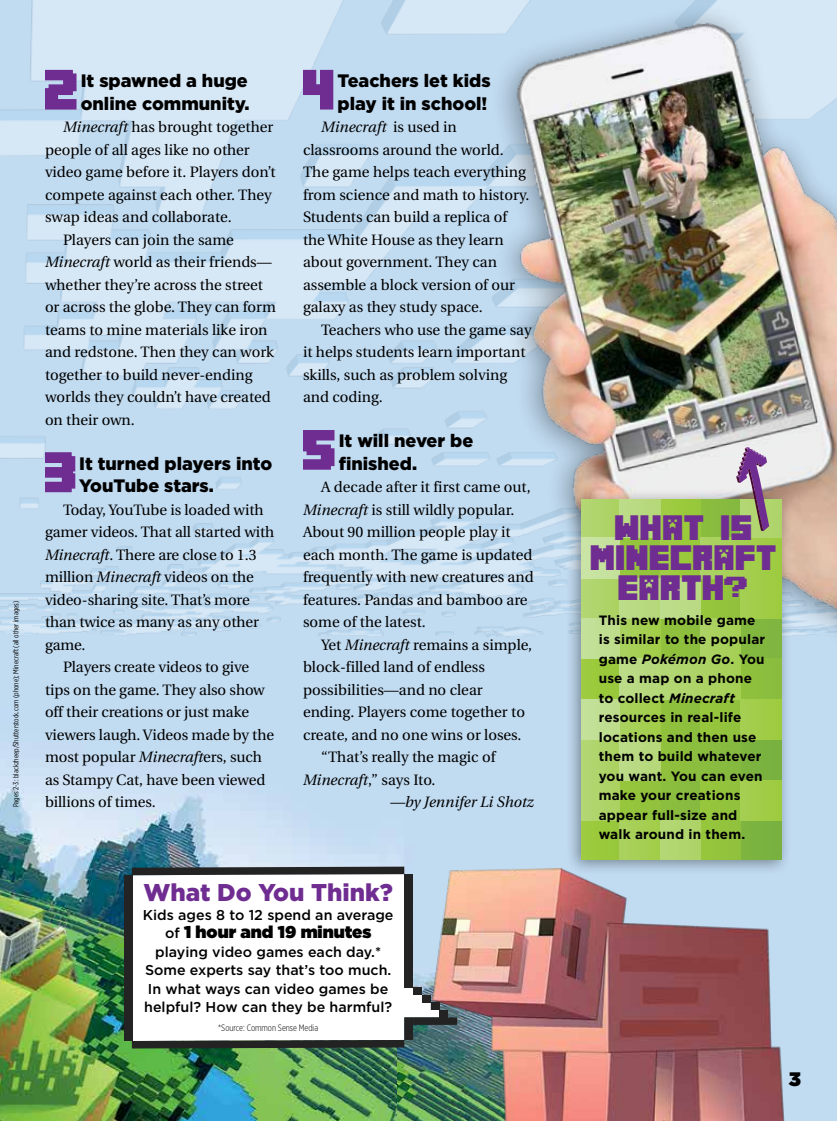
<style>
.page{position:relative;width:837px;height:1121px;background:#fff}
.page>*{position:absolute;margin:0;border:0;box-sizing:border-box;transform-origin:0 0}
.t1{font:50.55px "Minecrafter";color:#6f2c91}
.t2{font:31.5px/30px "Minecrafter";color:#6f2c91;text-align:center}
.t3{font:900 24.15px "Gotham";color:#6f2c91}
.t4{font:900 18px/22.5px "Gotham";color:#000}
.t5{font:900 17.1px "Gotham";color:#000}
.t6{font:15px/22.5px "Utopia";color:#000}
.t7{font:italic 15px "Utopia";color:#000}
.t8{font:500 14.25px/18.6px "Gotham";color:#000;text-align:center}
.t9{font:700 13.5px/19.5px "Gotham";letter-spacing:.01em;color:#000}
.t10{font:300 9.3px "Gotham X Narrow";color:#000}
.t11{font:7.5px "Gotham X Narrow";color:#000}
.s1{font-style:italic}
.s2{font-weight:500;font-size:14.25px}
.s3{font-family:"Upheaval TT BRK";font-size:40.5px}
</style>
<div class="page">
<img style="left:0;top:703px;width:433px;height:417px">
<img style="left:0;top:0;width:423px;height:703px">
<img style="left:423px;top:0;width:414px;height:873px">
<div style="left:565px;top:489px;width:226px;height:386px;background:#000;opacity:.4"></div>
<div style="left:741px;top:820px;width:40px;height:39px;background:#7bb340"></div>
<div style="left:660px;top:780px;width:41px;height:40px;background:#89bc3f"></div>
<div style="left:741px;top:739px;width:40px;height:41px;background:#7bb340"></div>
<div style="left:582px;top:820px;width:38px;height:39px;background:#9ac93b"></div>
<div style="left:620px;top:780px;width:40px;height:40px;background:#93c33c"></div>
<div style="left:660px;top:739px;width:41px;height:41px;background:#8ebf3d"></div>
<div style="left:701px;top:739px;width:40px;height:41px;background:#87ba3f"></div>
<div style="left:660px;top:699px;width:41px;height:40px;background:#8ebf3d"></div>
<div style="left:582px;top:659px;width:38px;height:40px;background:#9ac93b"></div>
<div style="left:660px;top:618px;width:41px;height:41px;background:#8ebf3d"></div>
<div style="left:741px;top:618px;width:40px;height:41px;background:#81b63f"></div>
<div style="left:620px;top:537px;width:40px;height:41px;background:#93c33c"></div>
<div style="left:701px;top:499px;width:40px;height:38px;background:#88bb3f"></div>
<div style="left:620px;top:820px;width:40px;height:39px;background:#a5cf54"></div>
<div style="left:701px;top:820px;width:40px;height:39px;background:#93c33c"></div>
<div style="left:582px;top:780px;width:38px;height:40px;background:#afd46b"></div>
<div style="left:701px;top:780px;width:40px;height:40px;background:#93c33c"></div>
<div style="left:582px;top:739px;width:38px;height:41px;background:#afd46b"></div>
<div style="left:620px;top:699px;width:40px;height:40px;background:#a5cf54"></div>
<div style="left:701px;top:699px;width:40px;height:40px;background:#93c33c"></div>
<div style="left:741px;top:659px;width:40px;height:40px;background:#8dbe3e"></div>
<div style="left:620px;top:618px;width:40px;height:41px;background:#a5cf54"></div>
<div style="left:582px;top:578px;width:38px;height:40px;background:#afd46b"></div>
<div style="left:701px;top:578px;width:40px;height:40px;background:#93c33c"></div>
<div style="left:660px;top:537px;width:41px;height:41px;background:#9bca3c"></div>
<div style="left:582px;top:499px;width:38px;height:38px;background:#afd46b"></div>
<div style="left:660px;top:499px;width:41px;height:38px;background:#9bca3c"></div>
<div style="left:660px;top:820px;width:41px;height:39px;background:#b1d56e"></div>
<div style="left:741px;top:780px;width:40px;height:40px;background:#a0cc48"></div>
<div style="left:620px;top:739px;width:40px;height:41px;background:#b9da81"></div>
<div style="left:582px;top:699px;width:38px;height:40px;background:#c1df92"></div>
<div style="left:741px;top:699px;width:40px;height:40px;background:#a0cc48"></div>
<div style="left:620px;top:659px;width:40px;height:40px;background:#b9da81"></div>
<div style="left:660px;top:659px;width:41px;height:40px;background:#b1d56e"></div>
<div style="left:701px;top:659px;width:40px;height:40px;background:#a8d15c"></div>
<div style="left:582px;top:618px;width:38px;height:41px;background:#c1df92"></div>
<div style="left:701px;top:618px;width:40px;height:41px;background:#a8d15c"></div>
<div style="left:620px;top:578px;width:40px;height:40px;background:#b9da81"></div>
<div style="left:741px;top:578px;width:40px;height:40px;background:#a0cc48"></div>
<div style="left:701px;top:537px;width:40px;height:41px;background:#a8d15c"></div>
<div style="left:741px;top:537px;width:40px;height:41px;background:#a0cc48"></div>
<div style="left:620px;top:499px;width:40px;height:38px;background:#b9da81"></div>
<div style="left:660px;top:578px;width:41px;height:40px;background:#bbdc87"></div>
<div style="left:582px;top:537px;width:38px;height:41px;background:#c6e29f"></div>
<div style="left:741px;top:499px;width:40px;height:38px;background:#afd56c"></div>
<svg style="left:736px;top:447px;width:33px;height:84px"></svg>
<img style="left:398px;top:1048px;width:35px;height:72px">
<img style="left:433px;top:868px;width:404px;height:252px">
<svg style="left:133px;top:874px;width:307px;height:143px"></svg>
<div style="left:124px;top:875px;width:9px;height:166px;background:#232323"></div>
<svg style="left:132px;top:1017px;width:325px;height:31px"></svg>
<div style="left:440px;top:1009px;width:8px;height:8px;background:#232323"></div>
<div style="left:431px;top:1002px;width:9px;height:7px;background:#232323"></div>
<div style="left:422px;top:994px;width:9px;height:8px;background:#232323"></div>
<div style="left:413px;top:987px;width:9px;height:7px;background:#232323"></div>
<div style="left:404px;top:874px;width:9px;height:113px;background:#232323"></div>
<svg style="left:132px;top:866px;width:272px;height:9px"></svg>
<p class="t11" style="left:11px;top:807px;width:208px;rotate:-90deg">Pages 2-3: blackzheep/Shutterstock.com (phone); Minecraft (all other images)</p>
<h1 class="t1" style="left:43px;top:62px;width:37px">2</h1>
<p class="t4" style="left:81px;top:69px;width:170px">It spawned a huge online community.</p>
<p class="t6" style="left:63px;top:116px;width:212px"><span class="s1">Minecraft</span> has brought together</p>
<p class="t6" style="left:45px;top:138px;width:206px">people of all ages like no other</p>
<p class="t6" style="left:45px;top:161px;width:232px">video game before it. Players don’t</p>
<p class="t6" style="left:45px;top:183px;width:228px">compete against each other. They</p>
<p class="t6" style="left:45px;top:206px;width:188px">swap ideas and collaborate.</p>
<p class="t6" style="left:63px;top:228px;width:173px">Players can join the same</p>
<p class="t6" style="left:45px;top:251px;width:228px"><span class="s1">Minecraft</span> world as their friends—</p>
<p class="t6" style="left:45px;top:273px;width:220px">whether they’re across the street</p>
<p class="t6" style="left:45px;top:296px;width:233px">or across the globe. They can form</p>
<p class="t6" style="left:45px;top:318px;width:224px">teams to mine materials like iron</p>
<p class="t6" style="left:45px;top:341px;width:231px">and redstone. Then they can work</p>
<p class="t6" style="left:45px;top:363px;width:209px">together to build never-ending</p>
<p class="t6" style="left:45px;top:386px;width:227px">worlds they couldn’t have created</p>
<p class="t6" style="left:45px;top:408px;width:91px">on their own.</p>
<h1 class="t1" style="left:43px;top:445px;width:36px">3</h1>
<p class="t4" style="left:79px;top:452px;width:195px">It turned players into<br>YouTube stars.</p>
<p class="t6" style="left:63px;top:498px;width:202px">Today, YouTube is loaded with</p>
<p class="t6" style="left:45px;top:521px;width:231px">gamer videos. That all started with</p>
<p class="t6" style="left:45px;top:543px;width:213px"><span class="s1">Minecraft</span>. There are close to 1.3</p>
<p class="t6" style="left:45px;top:566px;width:210px">million <span class="s1">Minecraft</span> videos on the</p>
<p class="t6" style="left:45px;top:588px;width:206px">video-sharing site. That’s more</p>
<p class="t6" style="left:45px;top:611px;width:216px">than twice as many as any other</p>
<p class="t6" style="left:45px;top:633px;width:42px">game.</p>
<p class="t6" style="left:63px;top:656px;width:188px">Players create videos to give</p>
<p class="t6" style="left:45px;top:678px;width:221px">tips on the game. They also show</p>
<p class="t6" style="left:45px;top:701px;width:206px">off their creations or just make</p>
<p class="t6" style="left:45px;top:723px;width:231px">viewers laugh. Videos made by the</p>
<p class="t6" style="left:45px;top:746px;width:219px">most popular <span class="s1">Minecraft</span>ers, such</p>
<p class="t6" style="left:45px;top:768px;width:222px">as Stampy Cat, have been viewed</p>
<p class="t6" style="left:45px;top:791px;width:112px">billions of times.</p>
<h1 class="t1" style="left:302px;top:62px;width:35px">4</h1>
<p class="t4" style="left:338px;top:69px;width:155px">Teachers let kids play it in school!</p>
<p class="t6" style="left:303px;top:116px;width:228px;text-indent:18px"><span class="s1">Minecraft</span> is used in classrooms around the world.<br>The game helps teach everything from science and math to history.<br>Students can build a replica of the White House as they learn about government. They can assemble a block version of our galaxy as they study space.</p>
<p class="t6" style="left:303px;top:318px;width:230px;text-indent:18px">Teachers who use the game say it helps students learn important skills, such as problem solving and coding.</p>
<h1 class="t1" style="left:301px;top:422px;width:37px">5</h1>
<p class="t4" style="left:339px;top:429px;width:136px">It will never be finished.</p>
<p class="t6" style="left:303px;top:476px;width:232px;text-indent:18px">A decade after it first came out,<br><span class="s1">Minecraft</span> is still wildly popular.<br>About 90 million people play it each month. The game is updated frequently with new creatures and features. Pandas and bamboo are some of the latest.</p>
<p class="t6" style="left:321px;top:633px;width:213px">Yet <span class="s1">Minecraft</span> remains a simple,</p>
<p class="t6" style="left:303px;top:656px;width:183px">block-filled land of endless</p>
<p class="t6" style="left:303px;top:678px;width:181px">possibilities—and no clear</p>
<p class="t6" style="left:303px;top:701px;width:224px">ending. Players come together to</p>
<p class="t6" style="left:303px;top:723px;width:220px">create, and no one wins or loses.</p>
<p class="t6" style="left:321px;top:746px;width:176px">“That’s really the magic of</p>
<p class="t6" style="left:303px;top:768px;width:134px"><span class="s1">Minecraft</span>,” says Ito.</p>
<p class="t7" style="left:390px;top:794px;width:145px">—by Jennifer Li Shotz</p>
<h3 class="t3" style="left:143px;top:876px;width:251px">What Do You Think?</h3>
<p class="t8" style="left:143px;top:905px;width:252px">Kids ages 8 to 12 spend an average</p>
<p class="t5" style="left:165px;top:919px;width:208px"><span class="s2">of</span> 1 hour and 19 minutes</p>
<p class="t8" style="left:144px;top:942px;width:250px">playing video games each day.*<br>Some experts say that’s too much.<br>In what ways can video games be helpful? How can they be harmful?</p>
<p class="t10" style="left:218px;top:1022px;width:101px">*Source: Common Sense Media</p>
<h2 class="t2" style="left:590px;top:514px;width:188px">WHAT IS<br>MINECRAFT<br>EARTH<span class="s3">?</span></h2>
<p class="t9" style="left:599px;top:610px;width:168px">This new mobile game is similar to the popular game <span class="s1">Pokémon Go</span>. You use a map on a phone to collect <span class="s1">Minecraft </span>resources in real-life locations and then use them to build whatever you want. You can even make your creations appear full-size and walk around in them.</p>
</div>
